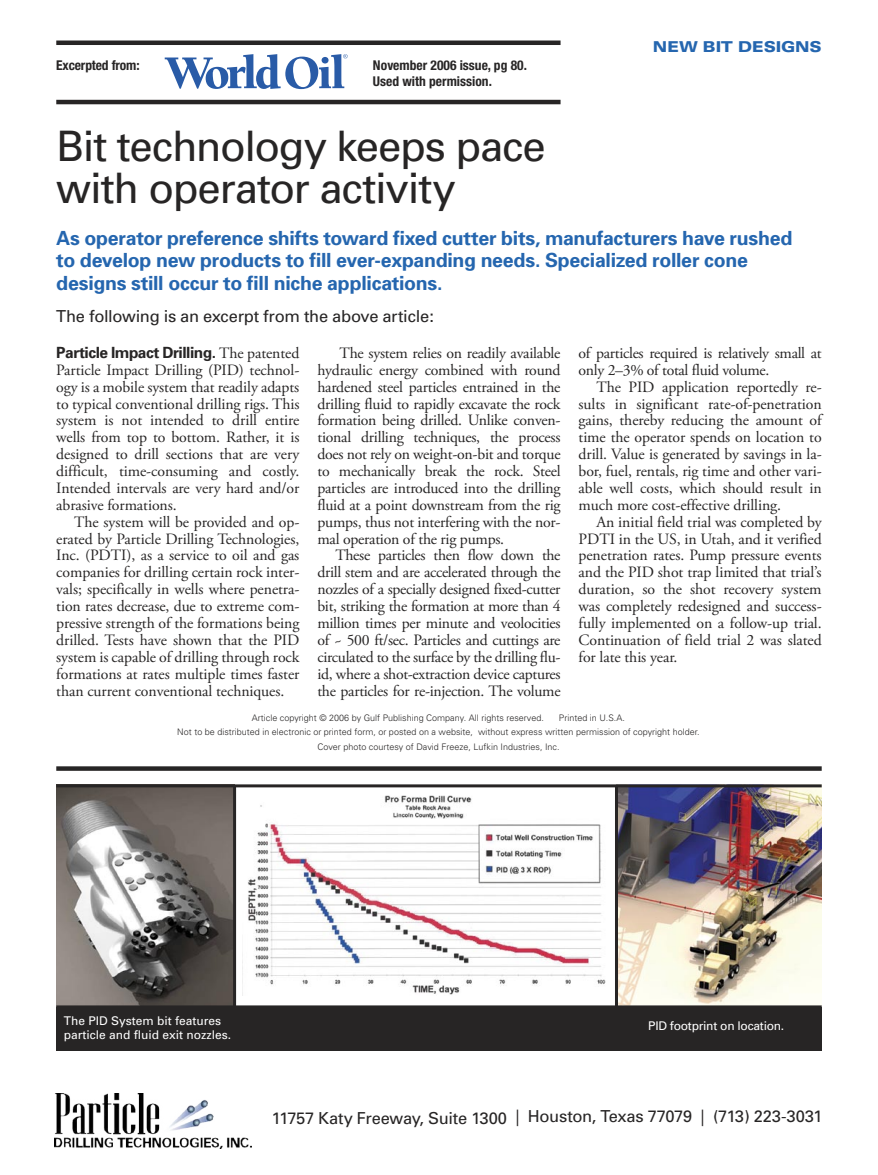
<style>
.page{position:relative;width:878px;height:1175px;background:#fff}
.page>*{position:absolute;margin:0;border:0;box-sizing:border-box;transform-origin:0 0}
.t1{font:42px/42px "Univers";letter-spacing:-.03em;color:#272525}
.t2{font:700 19.5px/22.5px "Univers";letter-spacing:-.015em;color:#2566af}
.t3{font:16.5px "Univers";letter-spacing:-.02em;color:#272525}
.t4{font:15.75px/16.8px "Adobe Garamond Pro";letter-spacing:-.005em;color:#272525;text-align:justify}
.t5{font:700 15.45px "Univers";letter-spacing:-.03em;color:#272525}
.t6{font:900 expanded 15px "Univers";letter-spacing:-.02em;color:#2566af}
.t7{font:700 condensed 13.5px/16.2px "Helvetica Neue";color:#272525}
.t8{font:12px/14.2px "Univers";color:#fff}
.t9{font:12px "Univers";letter-spacing:-.02em;color:#fff}
.t10{font:300 9px "Univers";color:#272525}
.s1{font-family:"Adobe Garamond Pro";font-weight:400;font-size:15.75px}
</style>
<div class="page">
<img style="left:56px;top:787px;width:177px;height:218px">
<img style="left:618px;top:787px;width:203px;height:218px">
<hr style="left:56px;top:100px;width:504px;height:4px;background:#272525">
<div style="left:56px;top:40px;width:504px;height:5px;background:#272525"></div>
<svg style="left:165px;top:54px;width:182px;height:35px"></svg>
<hr style="left:56px;top:784px;width:765px;height:3px;background:#272525">
<img style="left:54px;top:1093px;width:197px;height:55px">
<img style="left:242px;top:795px;width:364px;height:200px">
<hr style="left:56px;top:1005px;width:765px;height:3px;background:#272525">
<hr style="left:233px;top:785px;width:3px;height:223px;background:#272525">
<hr style="left:615px;top:785px;width:3px;height:223px;background:#272525">
<div style="left:56px;top:1007px;width:765px;height:44px;background:#272525"></div>
<svg style="left:56px;top:766px;width:765px;height:4px;fill:#272525"></svg>
<p class="t7" style="left:56px;top:57px;width:85px">Excerpted from:</p>
<p class="t7" style="left:373px;top:57px;width:155px">November 2006 issue, pg 80.<br>Used with permission.</p>
<p class="t6" style="left:653px;top:38px;width:170px">NEW BIT DESIGNS</p>
<h1 class="t1" style="left:56px;top:125px;width:491px">Bit technology keeps pace with operator activity</h1>
<p class="t2" style="left:56px;top:226px;width:737px">As operator preference shifts toward fixed cutter bits, manufacturers have rushed to develop new products to fill ever-expanding needs. Specialized roller cone designs still occur to fill niche applications.</p>
<p class="t3" style="left:56px;top:307px;width:379px">The following is an excerpt from the above article:</p>
<p class="t5" style="left:56px;top:343px;width:245px">Particle Impact Drilling. <span class="s1">The patented</span></p>
<p class="t4" style="left:56px;top:362px;width:245px">Particle Impact Drilling (PID) technol&shy;ogy is a mobile system that readily adapts to typical conventional drilling rigs. This system is not intended to drill entire wells from top to bottom. Rather, it is designed to drill sections that are very difficult, time-consuming and costly.<br>Intended intervals are very hard and/or abrasive formations.</p>
<p class="t4" style="left:56px;top:514px;width:245px;text-indent:18px">The system will be provided and op&shy;erated by Particle Drilling Technologies, Inc. (PDTI), as a service to oil and gas companies for drilling certain rock inter&shy;vals; specifically in wells where penetra&shy;tion rates decrease, due to extreme com&shy;pressive strength of the formations being drilled. Tests have shown that the PID system is capable of drilling through rock formations at rates multiple times faster than current conventional techniques.</p>
<p class="t4" style="left:578px;top:345px;width:245px">of particles required is relatively small at only 2–3% of total fluid volume.</p>
<p class="t4" style="left:578px;top:379px;width:245px;text-indent:18px">The PID application reportedly re&shy;sults in significant rate-of-penetration gains, thereby reducing the amount of time the operator spends on location to drill. Value is generated by savings in la&shy;bor, fuel, rentals, rig time and other vari&shy;able well costs, which should result in much more cost-effective drilling.</p>
<p class="t4" style="left:578px;top:514px;width:245px;text-indent:18px">An initial field trial was completed by PDTI in the US, in Utah, and it verified penetration rates. Pump pressure events and the PID shot trap limited that trial’s duration, so the shot recovery system was completely redesigned and success&shy;fully implemented on a follow-up trial.<br>Continuation of field trial 2 was slated for late this year.</p>
<p class="t4" style="left:317px;top:345px;width:245px;text-indent:22px">The system relies on readily available hydraulic energy combined with round hardened steel particles entrained in the drilling fluid to rapidly excavate the rock formation being drilled. Unlike conven&shy;tional drilling techniques, the process does not rely on weight-on-bit and torque to mechanically break the rock. Steel particles are introduced into the drilling fluid at a point downstream from the rig pumps, thus not interfering with the nor&shy;mal operation of the rig pumps.</p>
<p class="t4" style="left:317px;top:547px;width:245px;text-indent:18px">These particles then flow down the drill stem and are accelerated through the nozzles of a specially designed fixed-cutter bit, striking the formation at more than 4 million times per minute and veolocities of ~ 500 ft/sec. Particles and cuttings are circulated to the surface by the drilling flu&shy;id, where a shot-extraction device captures the particles for re-injection. The volume</p>
<p class="t10" style="left:252px;top:712px;width:293px">Article copyright © 2006 by Gulf Publishing Company. All rights reserved.</p>
<p class="t10" style="left:559px;top:712px;width:68px">Printed in U.S.A.</p>
<p class="t10" style="left:177px;top:727px;width:523px">Not to be distributed in electronic or printed form, or posted on a website, without express written permission of copyright holder.</p>
<p class="t10" style="left:317px;top:741px;width:244px">Cover photo courtesy of David Freeze, Lufkin Industries, Inc.</p>
<p class="t8" style="left:64px;top:1013px;width:169px">The PID System bit features particle and fluid exit nozzles.</p>
<p class="t9" style="left:648px;top:1018px;width:137px">PID footprint on location.</p>
<p class="t3" style="left:271px;top:1106px;width:552px">11757 Katy Freeway, Suite 1300 | Houston, Texas 77079 | (713) 223-3031</p>
</div>
